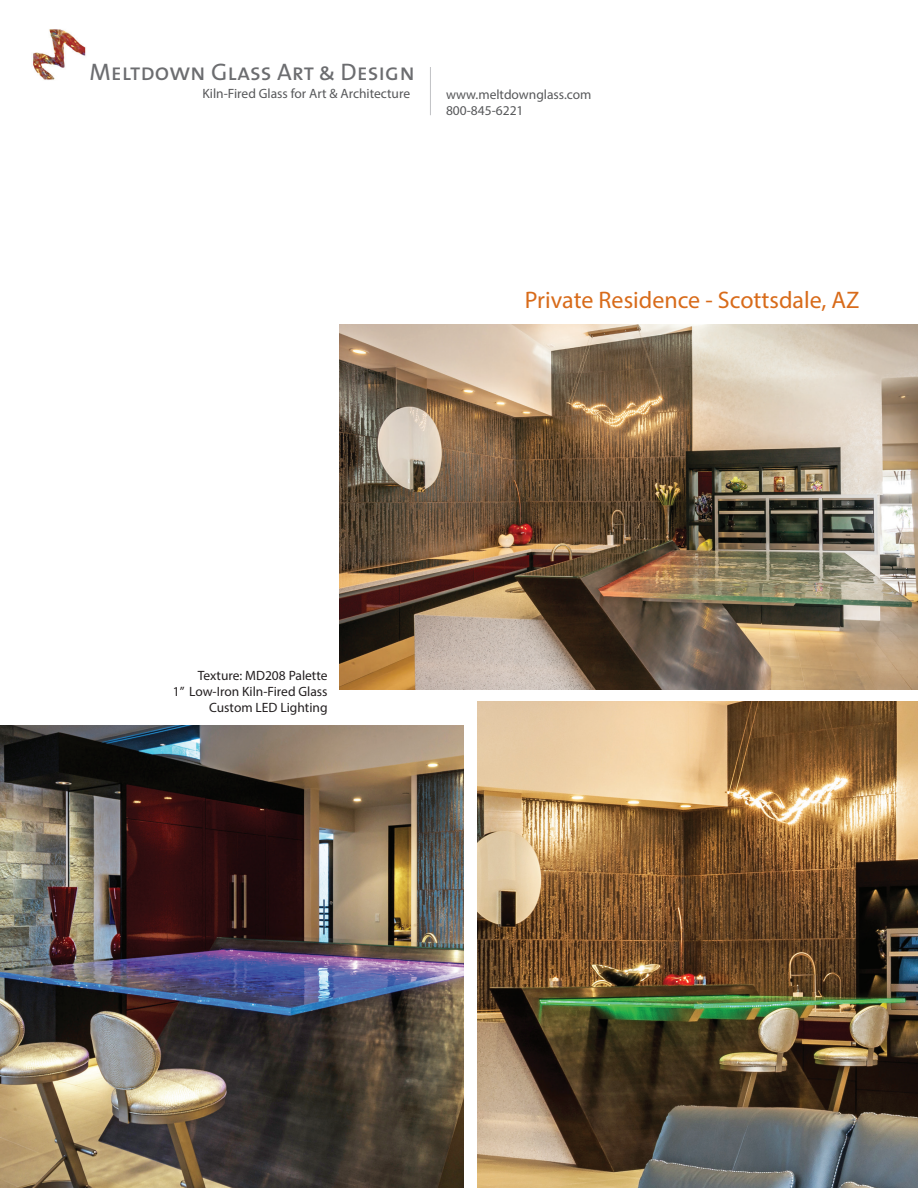
<style>
.page{position:relative;width:918px;height:1188px;background:#fff}
.page>*{position:absolute;margin:0;border:0;box-sizing:border-box;transform-origin:0 0}
.t1{font:27px "The Sans Caps";color:#6c6d70}
.t2{font:24px "Myriad Pro";color:#d86b1a}
.t3{font:24px "The Sans Caps";color:#6c6d70}
.t4{font:13.5px "Myriad Pro";color:#57585a}
.t5{font:13.5px "Myriad Pro";color:#231f20}
</style>
<div class="page">
<img style="left:33px;top:29px;width:53px;height:51px">
<hr style="left:430px;top:67px;width:1px;height:48px;background:#c0c1c4">
<img style="left:339px;top:324px;width:579px;height:365px">
<img style="left:1px;top:726px;width:463px;height:462px">
<img style="left:477px;top:701px;width:441px;height:487px">
<p class="t1" style="left:93px;top:45px;width:367px">Meltdown Glass Art &amp; Design</p>
<p class="t4" style="left:202px;top:85px;width:209px">Kiln-Fired Glass for Art &amp; Architecture</p>
<p class="t4" style="left:446px;top:86px;width:147px">www.meltdownglass.com</p>
<p class="t4" style="left:446px;top:102px;width:79px">800-845-6221</p>
<p class="t3" style="left:89px;top:51px;width:327px">Meltdown Glass Art &amp; Design</p>
<p class="t5" style="left:198px;top:667px;width:131px">Texture: MD208 Palette</p>
<p class="t5" style="left:173px;top:683px;width:156px">1” Low-Iron Kiln-Fired Glass</p>
<p class="t5" style="left:209px;top:699px;width:120px">Custom LED Lighting</p>
<p class="t2" style="left:525px;top:285px;width:336px">Private Residence - Scottsdale, AZ</p>
</div>
